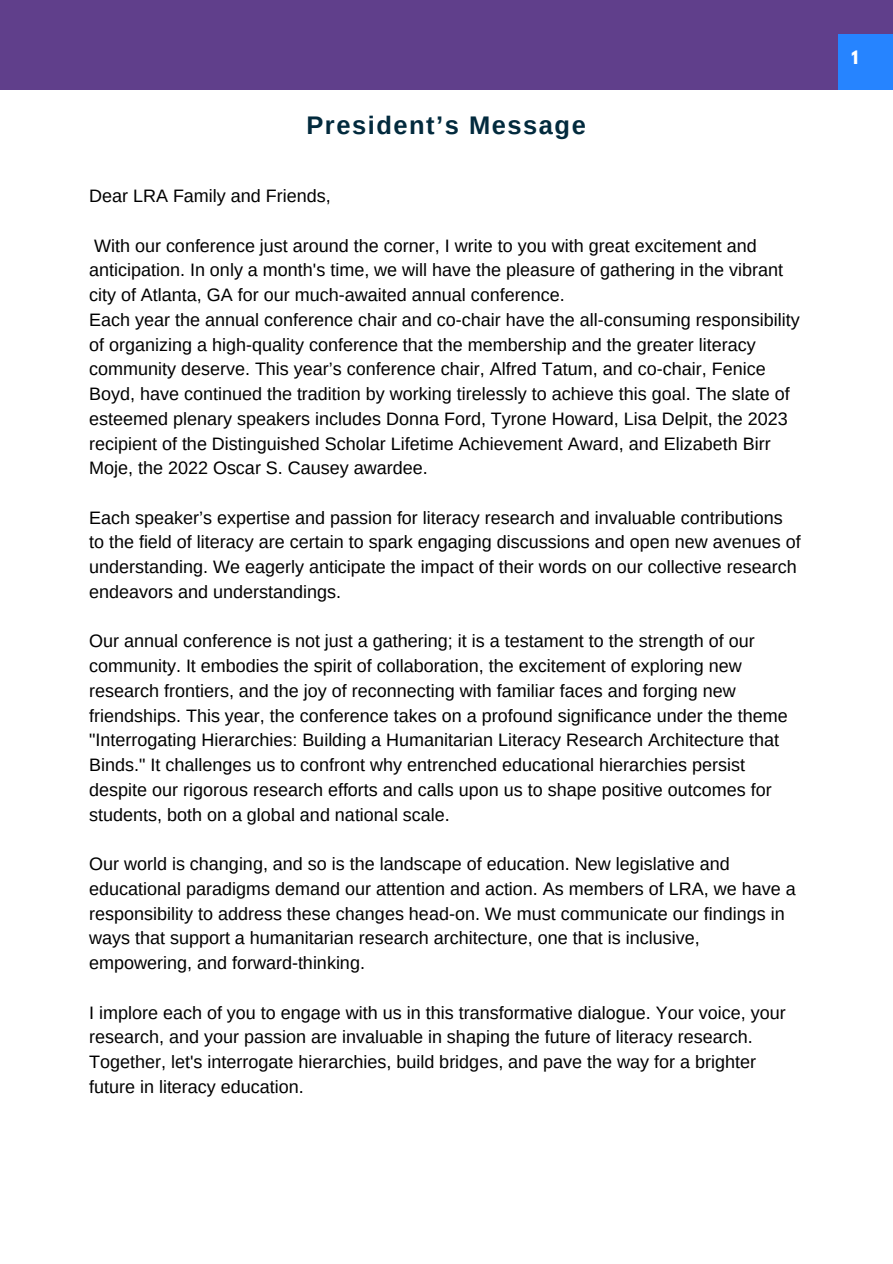
<style>
.page{position:relative;width:893px;height:1264px;background:#fff}
.page>*{position:absolute;margin:0;border:0;box-sizing:border-box;transform-origin:0 0}
.t1{font:700 25.5px "Arimo";letter-spacing:.06em;color:#022a3d}
.t2{font:18px/24.8px "Arimo";color:#000}
.t3{font:700 16.5px "League Spartan";color:#fff}
</style>
<div class="page">
<div style="left:0;top:0;width:892px;height:90px;background:#603f8b"></div>
<div style="left:838px;top:34px;width:54px;height:56px;background:#2684ff"></div>
<p class="t1" style="left:306px;top:111px;width:281px">President’s Message</p>
<p class="t2" style="left:89px;top:183px;width:243px">Dear LRA Family and Friends,</p>
<p class="t2" style="left:89px;top:233px;width:695px">With our conference just around the corner, I write to you with great excitement and anticipation. In only a month's time, we will have the pleasure of gathering in the vibrant city of Atlanta, GA for our much-awaited annual conference.</p>
<p class="t2" style="left:89px;top:307px;width:712px">Each year the annual conference chair and co-chair have the all-consuming responsibility of organizing a high-quality conference that the membership and the greater literacy community deserve. This year’s conference chair, Alfred Tatum, and co-chair, Fenice Boyd, have continued the tradition by working tirelessly to achieve this goal. The slate of esteemed plenary speakers includes Donna Ford, Tyrone Howard, Lisa Delpit, the 2023 recipient of the Distinguished Scholar Lifetime Achievement Award, and Elizabeth Birr Moje, the 2022 Oscar S. Causey awardee.</p>
<p class="t2" style="left:89px;top:505px;width:713px">Each speaker’s expertise and passion for literacy research and invaluable contributions to the field of literacy are certain to spark engaging discussions and open new avenues of understanding. We eagerly anticipate the impact of their words on our collective research endeavors and understandings.</p>
<p class="t2" style="left:89px;top:629px;width:700px">Our annual conference is not just a gathering; it is a testament to the strength of our community. It embodies the spirit of collaboration, the excitement of exploring new research frontiers, and the joy of reconnecting with familiar faces and forging new friendships. This year, the conference takes on a profound significance under the theme "Interrogating Hierarchies: Building a Humanitarian Literacy Research Architecture that Binds." It challenges us to confront why entrenched educational hierarchies persist despite our rigorous research efforts and calls upon us to shape positive outcomes for students, both on a global and national scale.</p>
<p class="t2" style="left:89px;top:851px;width:708px">Our world is changing, and so is the landscape of education. New legislative and educational paradigms demand our attention and action. As members of LRA, we have a responsibility to address these changes head-on. We must communicate our findings in ways that support a humanitarian research architecture, one that is inclusive, empowering, and forward-thinking.</p>
<p class="t2" style="left:89px;top:999px;width:698px">I implore each of you to engage with us in this transformative dialogue. Your voice, your research, and your passion are invaluable in shaping the future of literacy research.<br>Together, let's interrogate hierarchies, build bridges, and pave the way for a brighter future in literacy education.</p>
<p class="t3" style="left:851px;top:49px;width:8px">1</p>
</div>
